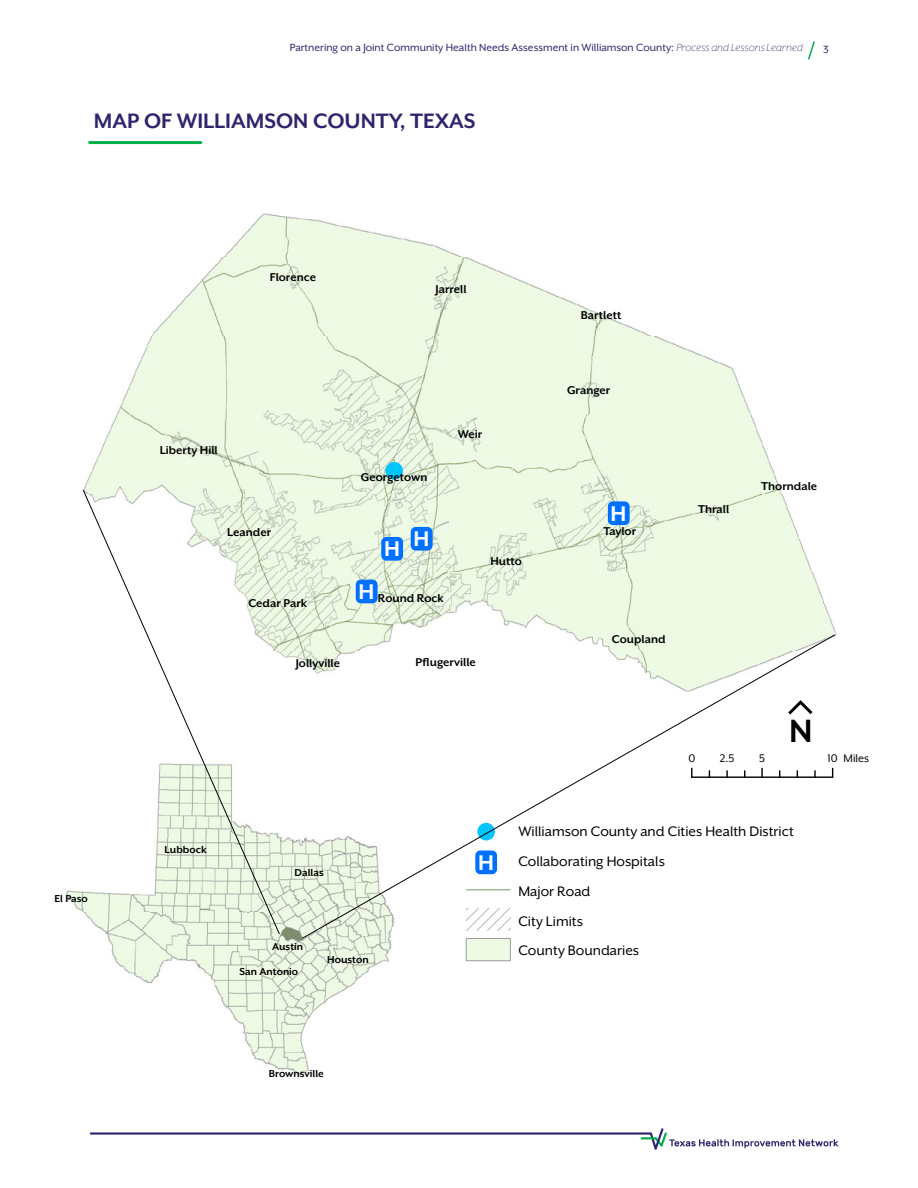
<style>
.page{position:relative;width:918px;height:1188px;background:#fff}
.page>*{position:absolute;margin:0;border:0;box-sizing:border-box;transform-origin:0 0}
.t1{font:700 37.2px "Mr Eaves XL San OT";color:#000}
.t2{font:700 24.45px "Mr Eaves XL San OT";color:#fff}
.t3{font:700 24px "Mr Eaves XL San OT";color:#2d256d}
.t4{font:15.9px/29.8px "Mr Eaves XL San OT";color:#000}
.t5{font:700 13.05px "Mr Eaves XL San OT";color:#000}
.t6{font:12.75px "Mr Eaves XL San OT";color:#000}
.t7{font:12px "Mr Eaves XL San OT";color:#2d256d}
.t8{font:700 11.7px "Mr Eaves XL San OT";color:#000}
.s1{font-weight:300;font-style:italic}
</style>
<div class="page">
<svg style="left:808px;top:41px;width:7px;height:19px"></svg>
<svg style="left:90px;top:1128px;width:748px;height:22px"></svg>
<img style="left:84px;top:213px;width:753px;height:447px">
<div style="left:385px;top:462px;width:18px;height:18px;background:#00c5ff;border-radius:50%"></div>
<div style="left:608px;top:501px;width:22px;height:24px;background:#0070ff;border-radius:5px"></div>
<div style="left:411px;top:527px;width:22px;height:24px;background:#0070ff;border-radius:5px"></div>
<div style="left:381px;top:537px;width:22px;height:24px;background:#0070ff;border-radius:5px"></div>
<div style="left:356px;top:580px;width:22px;height:23px;background:#0070ff;border-radius:5px"></div>
<img style="left:66px;top:837px;width:326px;height:239px">
<div style="left:466px;top:939px;width:44px;height:22px;background:#eefae4"></div>
<div style="left:466px;top:938px;width:45px;height:23px;border:1px solid #9c9c9c"></div>
<svg style="left:82px;top:489px;width:198px;height:446px"></svg>
<svg style="left:301px;top:634px;width:535px;height:305px"></svg>
<hr style="left:90px;top:141px;width:111px;height:3px;background:#03af4b">
<p class="t7" style="left:290px;top:42px;width:515px">Partnering on a Joint Community Health Needs Assessment in Williamson County: <span class="s1">Process and Lessons Learned</span></p>
<p class="t7" style="left:823px;top:43px;width:7px">3</p>
<h3 class="t3" style="left:94px;top:109px;width:383px">MAP OF WILLIAMSON COUNTY, TEXAS</h3>
<p class="t8" style="left:54px;top:892px;width:35px">El Paso</p>
<p class="t5" style="left:270px;top:271px;width:48px">Florence</p>
<p class="t5" style="left:436px;top:283px;width:33px">Jarrell</p>
<p class="t5" style="left:581px;top:309px;width:42px">Bartlett</p>
<p class="t5" style="left:160px;top:443px;width:60px">Liberty Hill</p>
<p class="t5" style="left:227px;top:525px;width:46px">Leander</p>
<p class="t5" style="left:248px;top:596px;width:60px">Cedar Park</p>
<p class="t5" style="left:361px;top:471px;width:68px">Georgetown</p>
<p class="t5" style="left:458px;top:428px;width:26px">Weir</p>
<h2 class="t2" style="left:384px;top:537px;width:17px">H</h2>
<h2 class="t2" style="left:414px;top:527px;width:17px">H</h2>
<h2 class="t2" style="left:359px;top:579px;width:17px">H</h2>
<p class="t5" style="left:378px;top:591px;width:67px">Round Rock</p>
<p class="t5" style="left:490px;top:555px;width:33px">Hutto</p>
<p class="t5" style="left:296px;top:657px;width:46px">Jollyville</p>
<p class="t5" style="left:416px;top:656px;width:62px">Pflugerville</p>
<p class="t5" style="left:567px;top:384px;width:45px">Granger</p>
<h2 class="t2" style="left:611px;top:501px;width:17px">H</h2>
<p class="t5" style="left:603px;top:525px;width:34px">Taylor</p>
<p class="t5" style="left:698px;top:503px;width:33px">Thrall</p>
<p class="t5" style="left:761px;top:480px;width:58px">Thorndale</p>
<p class="t5" style="left:612px;top:632px;width:55px">Coupland</p>
<h1 class="t1" style="left:789px;top:712px;width:25px">N</h1>
<p class="t6" style="left:688px;top:751px;width:8px">0</p>
<p class="t6" style="left:720px;top:751px;width:16px">2.5</p>
<p class="t6" style="left:759px;top:751px;width:7px">5</p>
<p class="t6" style="left:828px;top:751px;width:43px">10 Miles</p>
<p class="t8" style="left:165px;top:844px;width:44px">Lubbock</p>
<p class="t8" style="left:295px;top:867px;width:31px">Dallas</p>
<p class="t8" style="left:272px;top:940px;width:33px">Austin</p>
<p class="t8" style="left:239px;top:965px;width:60px">San Antonio</p>
<p class="t8" style="left:327px;top:953px;width:43px">Houston</p>
<h2 class="t2" style="left:478px;top:850px;width:17px">H</h2>
<p class="t4" style="left:518px;top:816px;width:277px">Williamson County and Cities Health District<br>Collaborating Hospitals<br>Major Road<br>City Limits<br>County Boundaries</p>
<p class="t8" style="left:269px;top:1067px;width:57px">Brownsville</p>
</div>
